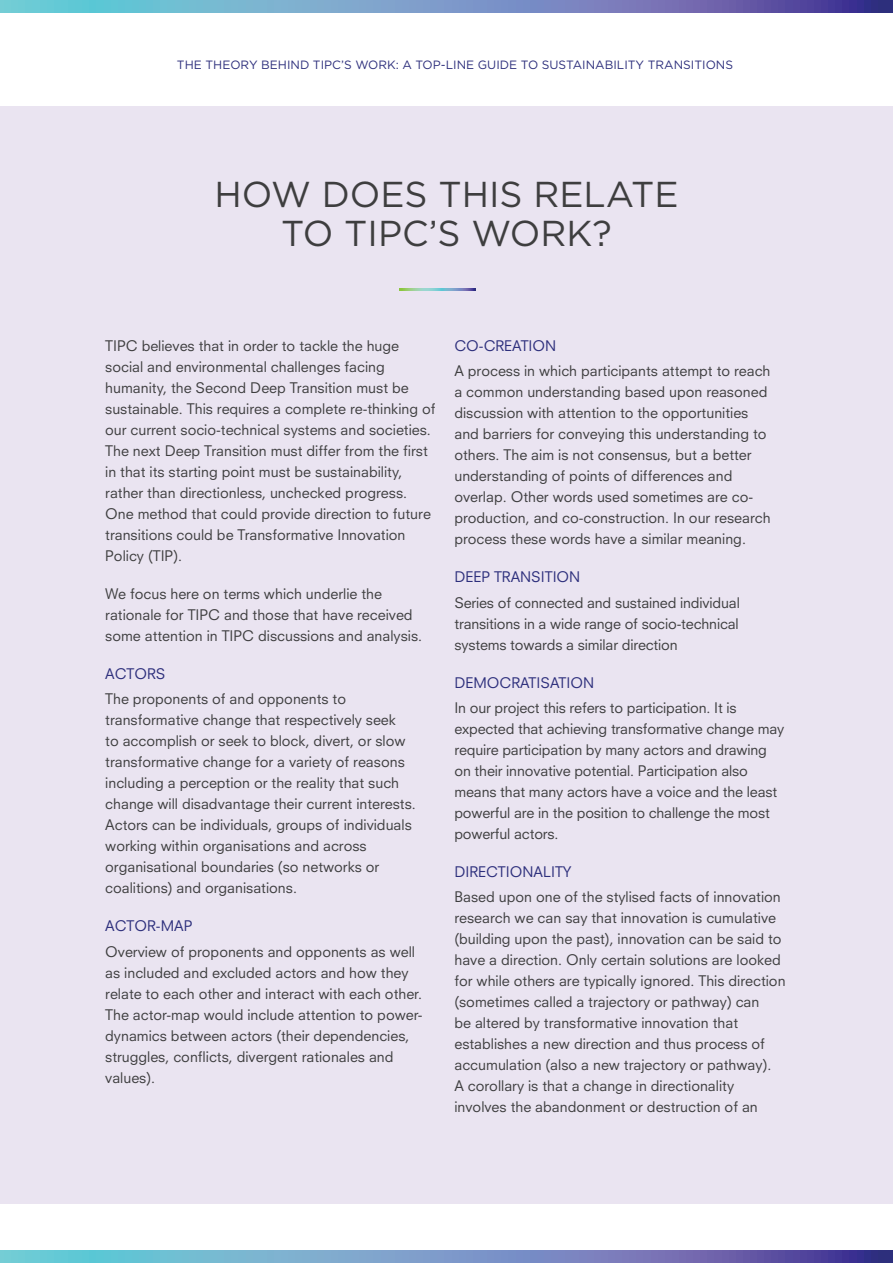
<style>
.page{position:relative;width:893px;height:1263px;background:#fff}
.page>*{position:absolute;margin:0;border:0;box-sizing:border-box;transform-origin:0 0}
.t1{font:36px/39px "Gotham";color:#3e3e3f;text-align:center}
.t2{font:14.25px/21px "Neuzeit SLT Std";color:#3e3e3f}
.t3{font:14.25px "Neuzeit SLT Std";color:#2d2f7c}
.t4{font:12px "Gotham";color:#2d2f7c}
</style>
<div class="page">
<div style="left:0;top:106px;width:893px;height:1097px;background:#eae4f1"></div>
<svg style="left:0;top:0;width:893px;height:13px;background:#6e90c0"></svg>
<svg style="left:0;top:1250px;width:893px;height:13px;background:#6e90c0"></svg>
<svg style="left:400px;top:288px;width:75px;height:3px"></svg>
<p class="t4" style="left:177px;top:57px;width:558px">THE THEORY BEHIND TIPC’S WORK: A TOP-LINE GUIDE TO SUSTAINABILITY TRANSITIONS</p>
<h1 class="t1" style="left:214px;top:174px;width:466px">HOW DOES THIS RELATE<br>TO TIPC’S WORK?</h1>
<p class="t2" style="left:105px;top:335px;width:332px">TIPC believes that in order to tackle the huge social and environmental challenges facing humanity, the Second Deep Transition must be sustainable. This requires a complete re-thinking of our current socio-technical systems and societies.<br>The next Deep Transition must differ from the first in that its starting point must be sustainability, rather than directionless, unchecked progress.<br>One method that could provide direction to future transitions could be Transformative Innovation Policy (TIP).</p>
<p class="t2" style="left:105px;top:583px;width:318px">We focus here on terms which underlie the rationale for TIPC and those that have received some attention in TIPC discussions and analysis.</p>
<p class="t3" style="left:105px;top:665px;width:62px">ACTORS</p>
<p class="t2" style="left:105px;top:688px;width:312px">The proponents of and opponents to transformative change that respectively seek<br>to accomplish or seek to block, divert, or slow transformative change for a variety of reasons including a perception or the reality that such change will disadvantage their current interests.<br>Actors can be individuals, groups of individuals working within organisations and across organisational boundaries (so networks or coalitions) and organisations.</p>
<p class="t3" style="left:105px;top:917px;width:89px">ACTOR-MAP</p>
<p class="t2" style="left:105px;top:941px;width:319px">Overview of proponents and opponents as well as included and excluded actors and how they relate to each other and interact with each other.<br>The actor-map would include attention to power&shy;dynamics between actors (their dependencies, struggles, conflicts, divergent rationales and values).</p>
<p class="t3" style="left:454px;top:337px;width:103px">CO-CREATION</p>
<p class="t2" style="left:454px;top:360px;width:318px">A process in which participants attempt to reach a common understanding based upon reasoned discussion with attention to the opportunities and barriers for conveying this understanding to others. The aim is not consensus, but a better understanding of points of differences and overlap. Other words used sometimes are co&shy;production, and co-construction. In our research process these words have a similar meaning.</p>
<p class="t3" style="left:454px;top:568px;width:127px">DEEP TRANSITION</p>
<p class="t2" style="left:454px;top:592px;width:287px;text-align:justify">Series of connected and sustained individual transitions in a wide range of socio-technical systems towards a similar direction</p>
<p class="t3" style="left:454px;top:674px;width:141px">DEMOCRATISATION</p>
<p class="t2" style="left:454px;top:697px;width:331px">In our project this refers to participation. It is expected that achieving transformative change may require participation by many actors and drawing on their innovative potential. Participation also means that many actors have a voice and the least powerful are in the position to challenge the most powerful actors.</p>
<p class="t3" style="left:454px;top:863px;width:119px">DIRECTIONALITY</p>
<p class="t2" style="left:454px;top:886px;width:333px">Based upon one of the stylised facts of innovation research we can say that innovation is cumulative (building upon the past), innovation can be said to have a direction. Only certain solutions are looked for while others are typically ignored. This direction (sometimes called a trajectory or pathway) can<br>be altered by transformative innovation that establishes a new direction and thus process of accumulation (also a new trajectory or pathway).<br>A corollary is that a change in directionality involves the abandonment or destruction of an</p>
</div>
